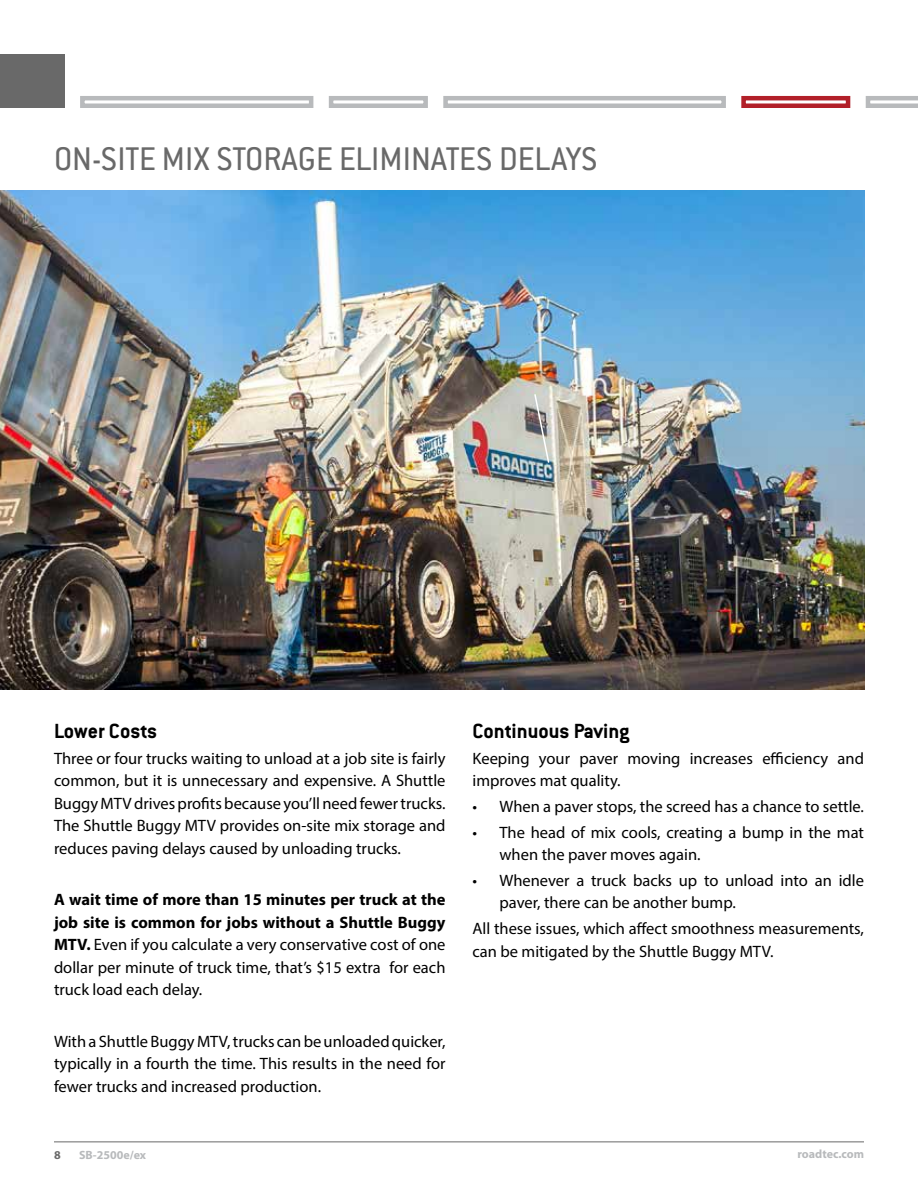
<style>
.page{position:relative;width:918px;height:1188px;background:#fff}
.page>*{position:absolute;margin:0;border:0;box-sizing:border-box;transform-origin:0 0}
.t1{font:36px "Conduit ITC Std";color:#696969}
.t2{font:700 22.5px "Conduit ITC Std";color:#000}
.t3{font:16.5px/22.5px "Myriad Pro";color:#000}
.t4{font:700 12px "Myriad Pro";color:#b8babc}
.t5{font:700 12px "Myriad Pro";color:#696969}
.s1{font-weight:700}
</style>
<div class="page">
<svg style="left:866px;top:96px;width:52px;height:12px"></svg>
<div style="left:0;top:54px;width:65px;height:54px;background:#696969"></div>
<div style="left:80px;top:96px;width:233px;height:12px;border:5px solid #b8babc"></div>
<div style="left:443px;top:96px;width:283px;height:12px;border:5px solid #b8babc"></div>
<div style="left:741px;top:96px;width:109px;height:12px;border:5px solid #b22029"></div>
<div style="left:329px;top:96px;width:99px;height:12px;border:5px solid #b8babc"></div>
<img style="left:0;top:190px;width:865px;height:500px">
<hr style="left:54px;top:1141px;width:810px;height:1px;background:#696969">
<svg style="left:533px;top:393px;width:17px;height:71px"></svg>
<h1 class="t1" style="left:54px;top:147px;width:545px">ON-SITE MIX STORAGE ELIMINATES DELAYS</h1>
<h2 class="t2" style="left:54px;top:721px;width:105px">Lower Costs</h2>
<p class="t3" style="left:54px;top:748px;width:393px;text-align:justify">Three or four trucks waiting to unload at a job site is fairly common, but it is unnecessary and expensive. A Shuttle Buggy MTV drives profits because you’ll need fewer trucks.<br>The Shuttle Buggy MTV provides on-site mix storage and reduces paving delays caused by unloading trucks.</p>
<p class="t3" style="left:54px;top:890px;width:393px;text-align:justify"><span class="s1">A wait time of more than 15 minutes per truck at the job site is common for jobs without a Shuttle Buggy MTV.</span> Even if you calculate a very conservative cost of one dollar per minute of truck time, that’s $15 extra for each truck load each delay.</p>
<p class="t3" style="left:54px;top:1031px;width:393px;text-align:justify">With a Shuttle Buggy MTV, trucks can be unloaded quicker, typically in a fourth the time. This results in the need for fewer trucks and increased production.</p>
<h2 class="t2" style="left:472px;top:721px;width:159px">Continuous Paving</h2>
<p class="t3" style="left:472px;top:748px;width:393px">Keeping your paver moving increases efficiency and improves mat quality.</p>
<p class="t3" style="left:472px;top:796px;width:393px">• When a paver stops, the screed has a chance to settle.</p>
<p class="t3" style="left:499px;top:822px;width:366px;text-indent:-27px">• The head of mix cools, creating a bump in the mat when the paver moves again.</p>
<p class="t3" style="left:499px;top:870px;width:366px;text-indent:-27px">• Whenever a truck backs up to unload into an idle paver, there can be another bump.</p>
<p class="t3" style="left:472px;top:919px;width:393px">All these issues, which affect smoothness measurements, can be mitigated by the Shuttle Buggy MTV.</p>
<p class="t5" style="left:54px;top:1150px;width:8px">8</p>
<p class="t4" style="left:79px;top:1148px;width:69px">SB-2500e/ex</p>
<p class="t4" style="left:797px;top:1147px;width:68px">roadtec.com</p>
</div>
